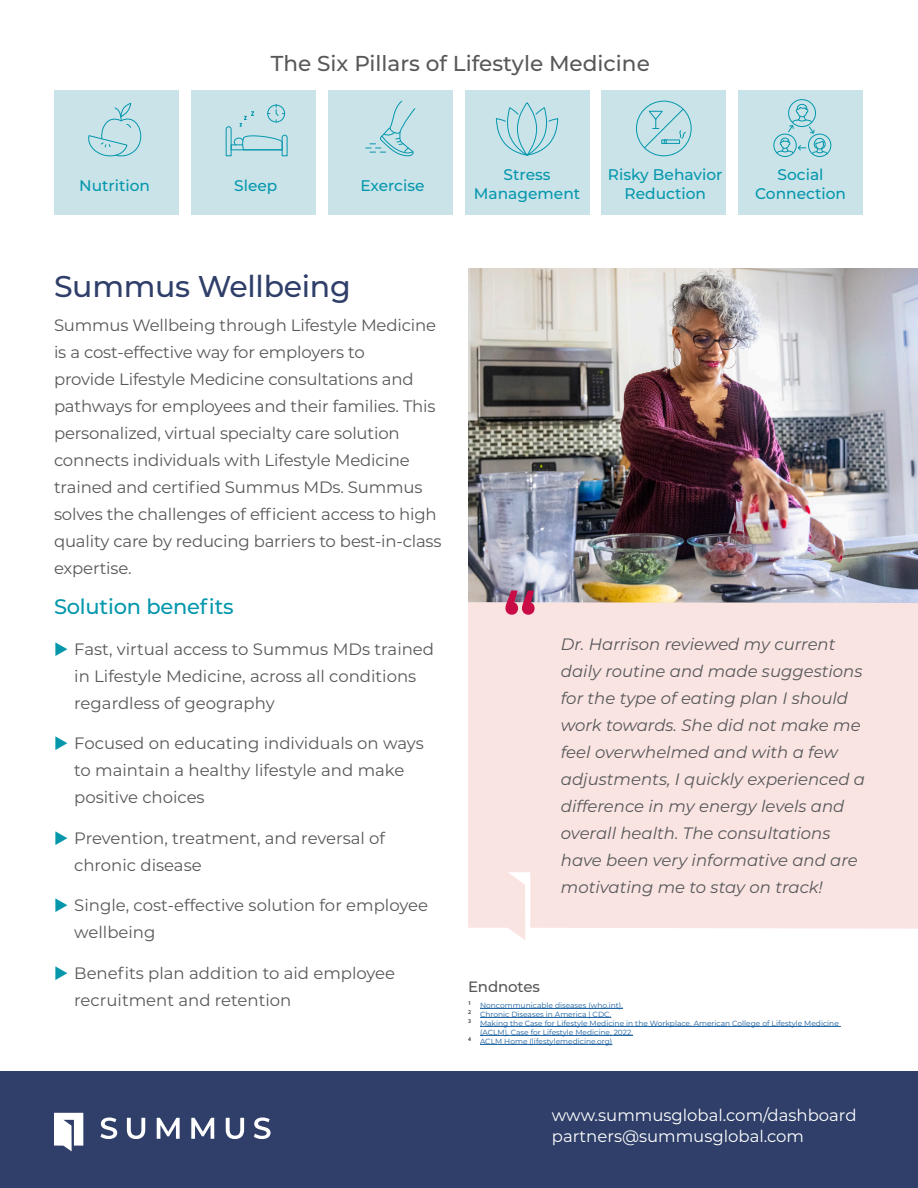
<style>
.page{position:relative;width:918px;height:1188px;background:#fff}
.page>*{position:absolute;margin:0;border:0;box-sizing:border-box;transform-origin:0 0}
.t1{font:500 30px "Montserrat";letter-spacing:-.01em;color:#2f3f69}
.t2{font:500 21.6px "Montserrat";color:#57585a}
.t3{font:500 21px "Montserrat";letter-spacing:-.01em;color:#0497ac}
.body_text{font:16.5px/27px "Montserrat";letter-spacing:-.01em;color:#57585a}
.quote_body{font:italic 16.5px/27px "Montserrat";color:#57585a}
.footertext_backpage_white{font:16.5px/21px "Montserrat";color:#fff}
.t4{font:500 15.45px/18.5px "Montserrat";color:#0497ac;text-align:center}
.endnotes_head{font:500 15px "Montserrat";letter-spacing:-.01em;color:#57585a}
.end_notes{font:7.5px/9px "Montserrat";color:#175d9e}
</style>
<div class="page">
<div style="left:0;top:1071px;width:918px;height:117px;background:#2f3f69"></div>
<svg style="left:54px;top:1113px;width:29px;height:38px"></svg>
<svg style="left:100px;top:1117px;width:17px;height:22px"></svg>
<svg style="left:127px;top:1118px;width:18px;height:21px"></svg>
<svg style="left:157px;top:1118px;width:23px;height:21px"></svg>
<svg style="left:191px;top:1118px;width:23px;height:21px"></svg>
<svg style="left:226px;top:1118px;width:18px;height:21px"></svg>
<svg style="left:254px;top:1117px;width:17px;height:22px"></svg>
<img style="left:468px;top:268px;width:450px;height:334px">
<div style="left:468px;top:602px;width:450px;height:338px;background:#f9e4e2"></div>
<svg style="left:505px;top:591px;width:30px;height:24px"></svg>
<hr style="left:480px;top:1008px;width:143px;height:1px;background:#175d9e">
<hr style="left:480px;top:1017px;width:131px;height:1px;background:#175d9e">
<hr style="left:480px;top:1026px;width:361px;height:1px;background:#175d9e">
<hr style="left:480px;top:1035px;width:153px;height:1px;background:#175d9e">
<hr style="left:480px;top:1044px;width:132px;height:1px;background:#175d9e">
<div style="left:54px;top:90px;width:125px;height:125px;background:#cae3e9"></div>
<div style="left:191px;top:90px;width:125px;height:125px;background:#cae3e9"></div>
<div style="left:328px;top:90px;width:125px;height:125px;background:#cae3e9"></div>
<div style="left:465px;top:90px;width:124px;height:125px;background:#cae3e9"></div>
<div style="left:601px;top:90px;width:125px;height:125px;background:#cae3e9"></div>
<div style="left:738px;top:90px;width:125px;height:125px;background:#cae3e9"></div>
<svg style="left:88px;top:102px;width:53px;height:55px"></svg>
<svg style="left:225px;top:105px;width:63px;height:52px"></svg>
<svg style="left:366px;top:100px;width:50px;height:56px"></svg>
<svg style="left:495px;top:108px;width:64px;height:48px"></svg>
<div style="left:517px;top:102px;width:20px;height:54px;border:1px solid #0497ac;border-radius:50%"></div>
<div style="left:636px;top:101px;width:56px;height:55px;border:1px solid #0497ac;border-radius:50%"></div>
<svg style="left:643px;top:108px;width:43px;height:41px"></svg>
<div style="left:788px;top:99px;width:28px;height:28px;border:1px solid #0497ac;border-radius:50%"></div>
<div style="left:773px;top:134px;width:24px;height:23px;border:1px solid #0497ac;border-radius:50%"></div>
<div style="left:808px;top:134px;width:23px;height:23px;border:1px solid #0497ac;border-radius:50%"></div>
<svg style="left:776px;top:102px;width:52px;height:53px"></svg>
<p class="t2" style="left:271px;top:48px;width:381px">The Six Pillars of Lifestyle Medicine</p>
<p class="t4" style="left:79px;top:175px;width:72px">Nutrition</p>
<p class="t4" style="left:234px;top:175px;width:45px">Sleep</p>
<p class="t4" style="left:360px;top:175px;width:66px">Exercise</p>
<p class="t4" style="left:474px;top:165px;width:108px">Stress<br>Management</p>
<p class="t4" style="left:608px;top:165px;width:116px">Risky Behavior<br>Reduction</p>
<p class="t4" style="left:755px;top:165px;width:92px">Social<br>Connection</p>
<h1 class="t1" style="left:54px;top:265px;width:298px">Summus Wellbeing</h1>
<p class="body_text" style="left:54px;top:311px;width:389px">Summus Wellbeing through Lifestyle Medicine is a cost-effective way for employers to<br>provide Lifestyle Medicine consultations and pathways for employees and their families. This personalized, virtual specialty care solution connects individuals with Lifestyle Medicine trained and certified Summus MDs. Summus solves the challenges of efficient access to high quality care by reducing barriers to best-in-class expertise.</p>
<h2 class="t3" style="left:54px;top:592px;width:181px">Solution benefits</h2>
<p class="body_text" style="left:74px;top:635px;width:361px">Fast, virtual access to Summus MDs trained in Lifestyle Medicine, across all conditions regardless of geography</p>
<p class="body_text" style="left:74px;top:729px;width:351px">Focused on educating individuals on ways to maintain a healthy lifestyle and make positive choices</p>
<p class="body_text" style="left:74px;top:824px;width:312px">Prevention, treatment, and reversal of chronic disease</p>
<p class="body_text" style="left:74px;top:891px;width:355px">Single, cost-effective solution for employee wellbeing</p>
<p class="body_text" style="left:74px;top:959px;width:322px">Benefits plan addition to aid employee recruitment and retention</p>
<p class="quote_body" style="left:561px;top:630px;width:306px">Dr. Harrison reviewed my current daily routine and made suggestions for the type of eating plan I should work towards. She did not make me feel overwhelmed and with a few adjustments, I quickly experienced a difference in my energy levels and overall health. The consultations have been very informative and are motivating me to stay on track!</p>
<p class="endnotes_head" style="left:468px;top:976px;width:73px">Endnotes</p>
<p class="end_notes" style="left:468px;top:1000px;width:157px"><sup>1</sup> Noncommunicable diseases (who.int).</p>
<p class="end_notes" style="left:468px;top:1009px;width:145px"><sup>2</sup> Chronic Diseases in America | CDC.</p>
<p class="end_notes" style="left:480px;top:1018px;width:360px;text-indent:-12px"><sup>3</sup> Making the Case for Lifestyle Medicine in the Workplace, American College of Lifestyle Medicine (ACLM), Case for Lifestyle Medicine, 2022.</p>
<p class="end_notes" style="left:468px;top:1036px;width:146px"><sup>4</sup> ACLM Home (lifestylemedicine.org)</p>
<p class="footertext_backpage_white" style="left:552px;top:1104px;width:306px">www.summusglobal.com/dashboard partners@summusglobal.com</p>
</div>
